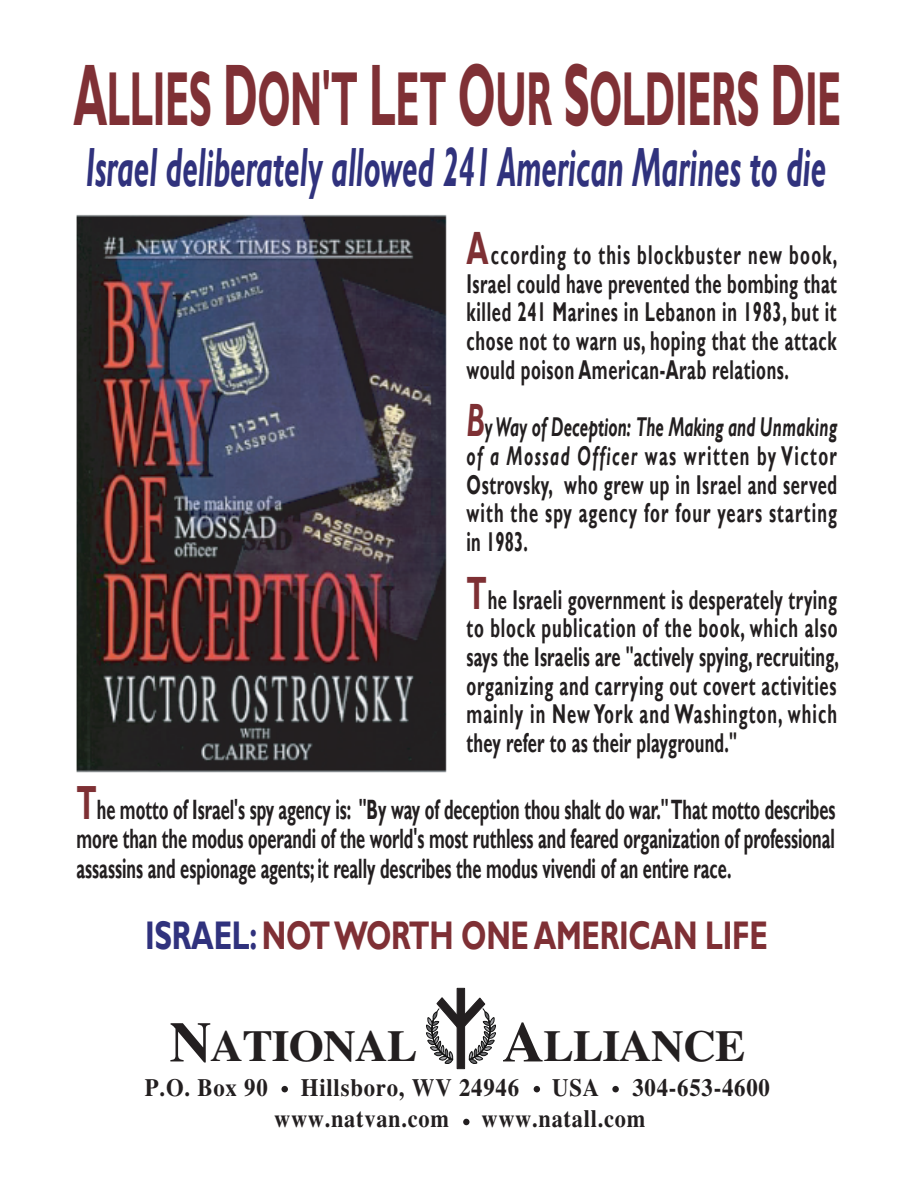
<style>
.page{position:relative;width:918px;height:1188px;background:#fff}
.page>*{position:absolute;margin:0;border:0;box-sizing:border-box;transform-origin:0 0}
.t1{font:700 76.5px "Gill Sans";letter-spacing:-.01em;color:#7f3035;scale:.5 1}
.t2{font:italic 700 55.2px "Gill Sans";color:#30327d;scale:.55 1}
.t3{font:700 43.95px "Times";letter-spacing:-.015em;color:#231f20}
.t4{font:700 39.9px "Gill Sans";letter-spacing:-.01em;color:#7f3035;scale:.73 1}
.t5{font:700 27.9px/29.5px "Gill Sans";color:#231f20;text-align:justify;scale:.59 1}
.t6{font:700 27.15px/28.7px "Gill Sans";letter-spacing:.04em;color:#231f20;text-align:justify;scale:.61 1}
.t7{font:700 24.9px "Times";letter-spacing:.035em;color:#231f20;scale:.91 1}
.t8{font:700 24.9px "Times";letter-spacing:.035em;color:#231f20;scale:.9 1}
.s1{font-size:87.3px}
.s2{font-size:46.65px;color:#7e3034}
.s3{font-style:italic;font-size:46.65px;color:#7e3034}
.s4{font-style:italic}
.s5{font-size:48px;color:#7e3034}
.s6{color:#30327d}
.s7{font-size:56.55px}
</style>
<div class="page">
<img style="left:76px;top:215px;width:543px;height:911px">
<div style="left:457px;top:988px;width:8px;height:81px;background:#231f20;border:1px solid #231f20"></div>
<svg style="left:425px;top:997px;width:72px;height:67px"></svg>
<div style="left:463px;top:1119px;width:7px;height:6px;background:#231f20;border-radius:50%"></div>
<div style="left:281px;top:1086px;width:7px;height:6px;background:#231f20;border-radius:50%"></div>
<div style="left:612px;top:1086px;width:7px;height:6px;background:#231f20;border-radius:50%"></div>
<svg style="left:534px;top:1086px;width:6px;height:6px"></svg>
<h1 class="t1" style="left:73px;top:53px;width:1538px"><span class="s1">A</span>LLIES <span class="s1">D</span>ON'T <span class="s1">L</span>ET <span class="s1">O</span>UR <span class="s1">S</span>OLDIERS <span class="s1">D</span>IE</h1>
<h2 class="t2" style="left:86px;top:135px;width:1348px">Israel deliberately allowed 241 American Marines to die</h2>
<p class="t6" style="left:467px;top:241px;width:609px"><span class="s2">A</span>ccording to this blockbuster new book, Israel could have prevented the bombing that killed 241 Marines in Lebanon in 1983, but it chose not to warn us, hoping that the attack would poison American-Arab relations.</p>
<p class="t6" style="left:467px;top:414px;width:609px"><span class="s3">B</span><span class="s4">y Way of Deception: The Making and Unmaking of a Mossad Officer</span> was written by Victor Ostrovsky, who grew up in Israel and served with the spy agency for four years starting in 1983.</p>
<p class="t6" style="left:467px;top:586px;width:612px"><span class="s2">T</span>he Israeli government is desperately trying to block publication of the book, which also says the Israelis are "actively spying, recruiting, organizing and carrying out covert activities mainly in New York and Washington, which they refer to as their playground."</p>
<p class="t5" style="left:76px;top:795px;width:1288px"><span class="s5">T</span>he motto of Israel's spy agency is: "By way of deception thou shalt do war."That motto describes more than the modus operandi of the world's most ruthless and feared organization of professional assassins and espionage agents; it really describes the modus vivendi of an entire race.</p>
<h3 class="t4" style="left:145px;top:911px;width:854px"><span class="s6">ISRAEL:</span> NOTWORTH ONE AMERICAN LIFE</h3>
<h3 class="t3" style="left:169px;top:1020px;width:249px"><span class="s7">N</span>ATIONAL</h3>
<h3 class="t3" style="left:503px;top:1020px;width:244px"><span class="s7">A</span>LLIANCE</h3>
<p class="t7" style="left:145px;top:1073px;width:136px">P.O. Box 90</p>
<p class="t7" style="left:301px;top:1073px;width:241px">Hillsboro, WV 24946</p>
<p class="t7" style="left:552px;top:1073px;width:53px">USA</p>
<p class="t7" style="left:632px;top:1073px;width:153px">304-653-4600</p>
<p class="t8" style="left:274px;top:1104px;width:196px">www.natvan.com</p>
<p class="t8" style="left:482px;top:1104px;width:183px">www.natall.com</p>
</div>
